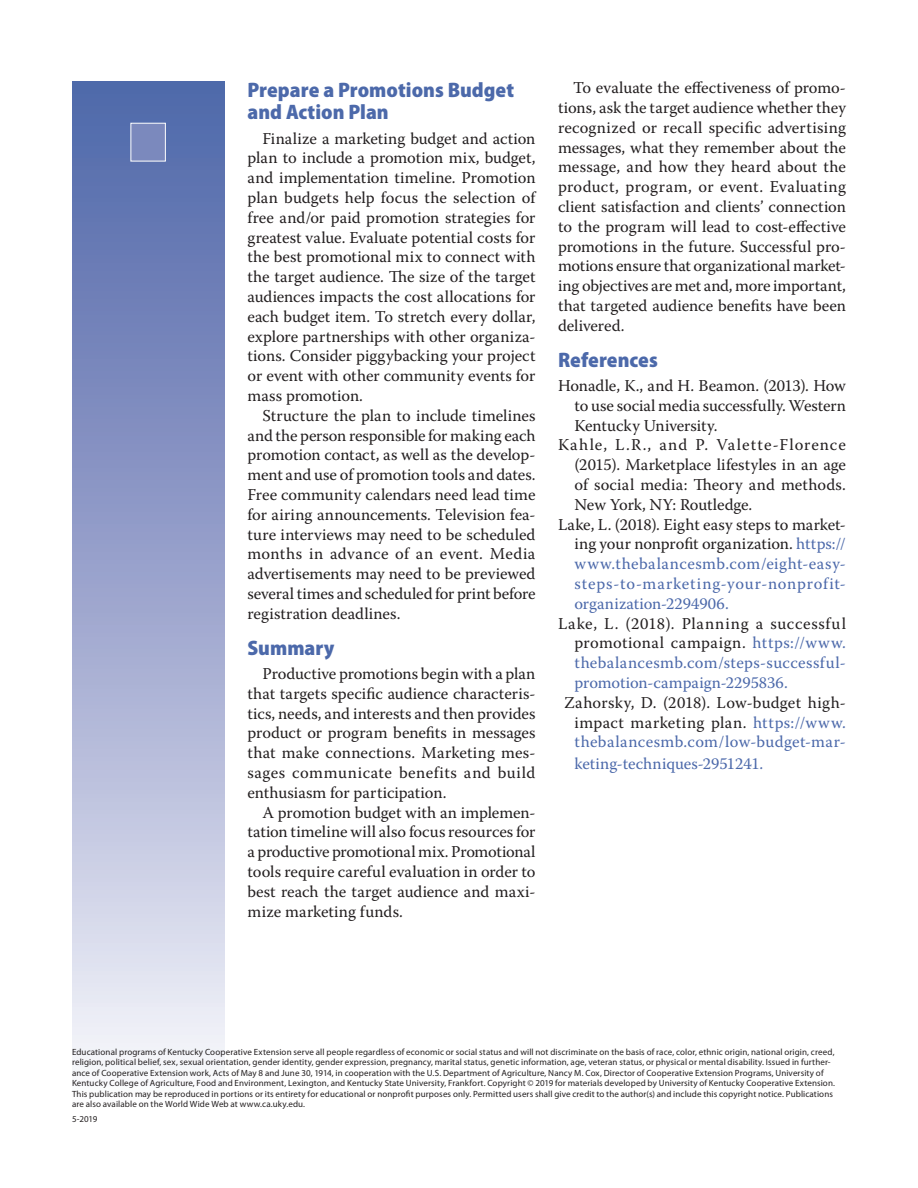
<style>
.page{position:relative;width:918px;height:1188px;background:#fff}
.page>*{position:absolute;margin:0;border:0;box-sizing:border-box;transform-origin:0 0}
._1{font:900 semi-condensed 21px/22.5px "Myriad Pro";color:#4c69aa}
.body{font:16.5px/19.8px "Warnock Pro";color:#231f20;text-align:justify}
.References{font:16.5px/19.8px "Warnock Pro";letter-spacing:.015em;color:#4c69aa;text-align:justify}
.References-2{font:16.5px/19.8px "Warnock Pro";letter-spacing:.01em;color:#231f20;text-align:justify}
.EEO{font:9px/10.5px "Myriad Pro";letter-spacing:.01em;color:#231f20}
.s1{color:#231f20}
.s2{color:#4c69aa}
</style>
<div class="page">
<div style="left:72px;top:81px;width:152px;height:1026px;background:linear-gradient(to bottom,#4a60a6,#f6f4fa)"></div>
<div style="left:130px;top:123px;width:36px;height:38px;background:#7b89bd;border:1px solid #fff"></div>
<p class="_1" style="left:248px;top:78px;width:268px">Prepare a Promotions Budget and Action Plan</p>
<p class="body" style="left:248px;top:128px;width:290px;text-indent:15px">Finalize a marketing budget and action plan to include a promotion mix, budget, and implementation timeline. Promotion plan budgets help focus the selection of free and/or paid promotion strategies for greatest value. Evaluate potential costs for the best promotional mix to connect with the target audience. The size of the target audiences impacts the cost allocations for each budget item. To stretch every dollar, explore partnerships with other organiza&shy;tions. Consider piggybacking your project or event with other community events for mass promotion.</p>
<p class="body" style="left:248px;top:405px;width:290px;text-indent:15px">Structure the plan to include timelines and the person responsible for making each promotion contact, as well as the develop&shy;ment and use of promotion tools and dates.<br>Free community calendars need lead time for airing announcements. Television fea&shy;ture interviews may need to be scheduled months in advance of an event. Media advertisements may need to be previewed several times and scheduled for print before registration deadlines.</p>
<p class="_1" style="left:248px;top:636px;width:88px">Summary</p>
<p class="body" style="left:248px;top:663px;width:290px;text-indent:15px">Productive promotions begin with a plan that targets specific audience characteris&shy;tics, needs, and interests and then provides product or program benefits in messages that make connections. Marketing mes&shy;sages communicate benefits and build enthusiasm for participation.</p>
<p class="body" style="left:248px;top:802px;width:290px;text-indent:15px">A promotion budget with an implemen&shy;tation timeline will also focus resources for a productive promotional mix. Promotional tools require careful evaluation in order to best reach the target audience and maxi&shy;mize marketing funds.</p>
<p class="body" style="left:558px;top:78px;width:290px;text-indent:15px">To evaluate the effectiveness of promo&shy;tions, ask the target audience whether they recognized or recall specific advertising messages, what they remember about the message, and how they heard about the product, program, or event. Evaluating client satisfaction and clients’ connection to the program will lead to cost-effective promotions in the future. Successful pro&shy;motions ensure that organizational market&shy;ing objectives are met and, more important, that targeted audience benefits have been delivered.</p>
<p class="_1" style="left:558px;top:348px;width:101px">References</p>
<p class="References-2" style="left:574px;top:375px;width:273px;text-indent:-16px">Honadle, K., and H. Beamon. (2013). How to use social media successfully. Western Kentucky University.</p>
<p class="References-2" style="left:574px;top:435px;width:273px;text-indent:-16px">Kahle, L.R., and P. Valette-Florence (2015). Marketplace lifestyles in an age of social media: Theory and methods.<br>New York, NY: Routledge.</p>
<p class="References" style="left:574px;top:514px;width:273px;text-indent:-16px"><span class="s1">Lake, L. (2018). Eight easy steps to market&shy;ing your nonprofit organization.</span> https:// www.thebalancesmb.com/eight-easy&shy;steps-to-marketing-your-nonprofit&shy;organization-2294906.</p>
<p class="References" style="left:574px;top:613px;width:273px;text-indent:-16px"><span class="s1">Lake, L. (2018). Planning a successful promotional campaign.</span> https://www. thebalancesmb.com/steps-successful&shy;promotion-campaign-2295836.</p>
<p class="References-2" style="left:574px;top:692px;width:273px;text-indent:-10px">Zahorsky, D. (2018). Low-budget high&shy;impact marketing plan. <span class="s2">https://www. thebalancesmb.com/low-budget-mar-</span></p>
<p class="References" style="left:574px;top:753px;width:190px">keting-techniques-2951241.</p>
<p class="EEO" style="left:72px;top:1046px;width:765px">Educational programs of Kentucky Cooperative Extension serve all people regardless of economic or social status and will not discriminate on the basis of race, color, ethnic origin, national origin, creed, religion, political belief, sex, sexual orientation, gender identity, gender expression, pregnancy, marital status, genetic information, age, veteran status, or physical or mental disability. Issued in further&shy;ance of Cooperative Extension work, Acts of May 8 and June 30, 1914, in cooperation with the U.S. Department of Agriculture, Nancy M. Cox, Director of Cooperative Extension Programs, University of Kentucky College of Agriculture, Food and Environment, Lexington, and Kentucky State University, Frankfort. Copyright © 2019 for materials developed by University of Kentucky Cooperative Extension.<br>This publication may be reproduced in portions or its entirety for educational or nonprofit purposes only. Permitted users shall give credit to the author(s) and include this copyright notice. Publications are also available on the World Wide Web at www.ca.uky.edu.</p>
<p class="EEO" style="left:72px;top:1114px;width:27px">5-2019</p>
</div>
